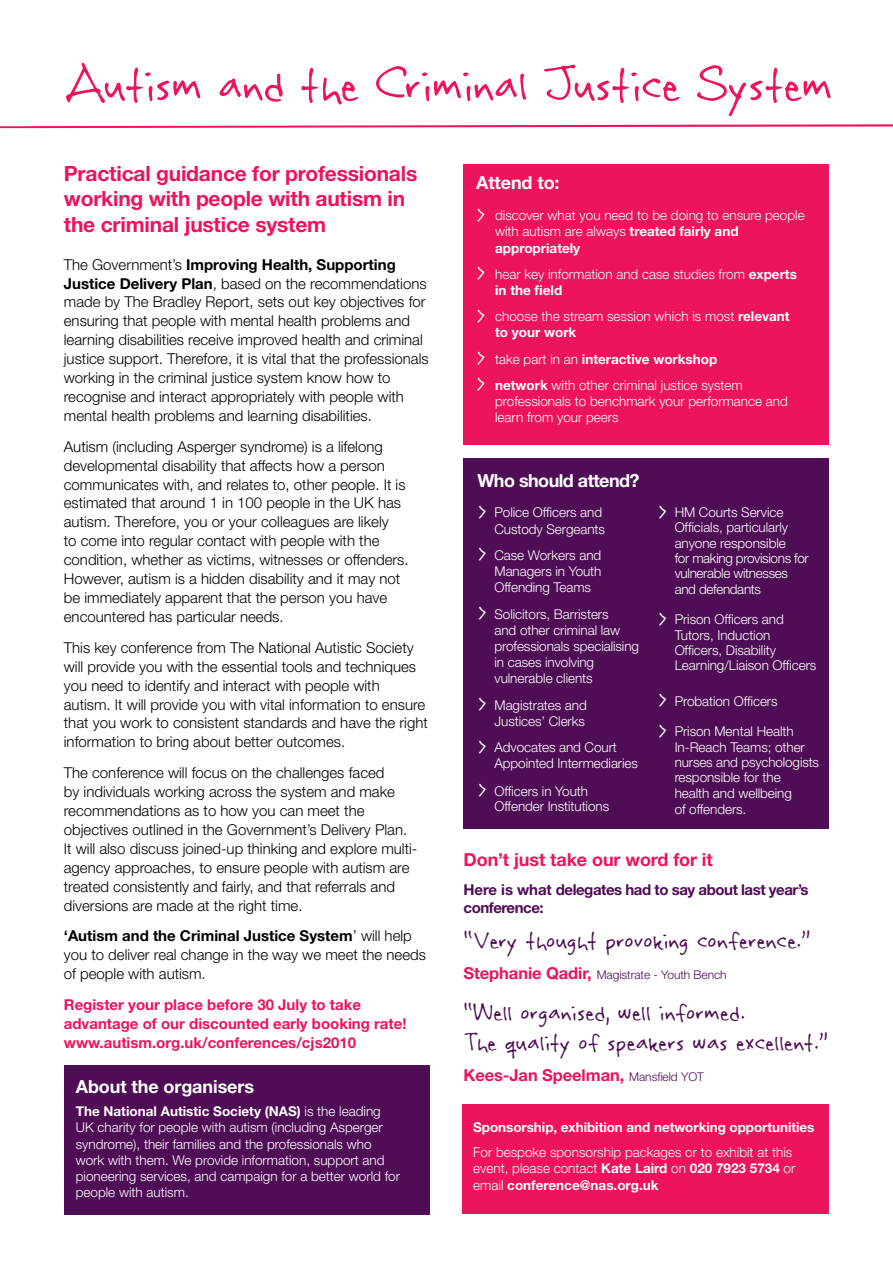
<style>
.page{position:relative;width:893px;height:1263px;background:#fff}
.page>*{position:absolute;margin:0;border:0;box-sizing:border-box;transform-origin:0 0}
.t1{font:58.95px "Rabiohead";letter-spacing:-.01em;color:#ed135d}
.t2{font:30px/30px "Rabiohead";letter-spacing:-.005em;color:#4f0d55}
.t3{font:700 21px/25.5px "Helvetica Neue";letter-spacing:-.01em;color:#ed135d}
.t4{font:700 18px "Helvetica Neue";letter-spacing:-.005em;color:#fff}
.t5{font:700 18px "Helvetica Neue";letter-spacing:-.005em;color:#ed135d}
.t6{font:700 18px "Helvetica Neue";letter-spacing:-.03em;color:#fff}
.t7{font:700 16.5px "Helvetica Neue";letter-spacing:-.005em;color:#ed135d}
.t8{font:300 15px/18.9px "Helvetica Neue";color:#000}
.t9{font:700 15px/18.8px "Helvetica Neue";color:#ed135d}
.t10{font:700 15px/18px "Helvetica Neue";letter-spacing:-.03em;color:#4f0d55}
.t11{font:300 13.5px/16.2px "Helvetica Neue";letter-spacing:-.005em;color:#fff}
.t12{font:300 13.5px/15.3px "Helvetica Neue";letter-spacing:-.025em;color:#fff}
.t13{font:700 13.5px "Helvetica Neue";letter-spacing:-.005em;color:#fff}
.t14{font:300 12px "Helvetica Neue";letter-spacing:-.005em;color:#4f0d55}
.s1{font-weight:700}
.s2{font-family:"Rabiohead";font-weight:400;font-size:25.5px}
.s3{font-weight:700;font-size:16.5px;color:#ed135d}
.s4{font-weight:300;font-size:12px;color:#4f0d55}
</style>
<div class="page">
<svg style="left:0;top:124px;width:893px;height:5px"></svg>
<div style="left:463px;top:164px;width:365px;height:281px;background:#ed135d"></div>
<div style="left:463px;top:458px;width:365px;height:371px;background:#4f0d55"></div>
<div style="left:463px;top:1104px;width:366px;height:110px;background:#ed135d"></div>
<div style="left:64px;top:1065px;width:365px;height:150px;background:#4f0d55"></div>
<h1 class="t1" style="left:64px;top:47px;width:770px">Autism and the Criminal Justice System</h1>
<h3 class="t3" style="left:64px;top:160px;width:355px">Practical guidance for professionals working with people with autism in the criminal justice system</h3>
<p class="t8" style="left:64px;top:255px;width:366px">The Government’s <span class="s1">Improving Health, Supporting Justice Delivery Plan</span>, based on the recommendations made by The Bradley Report, sets out key objectives for ensuring that people with mental health problems and learning disabilities receive improved health and criminal justice support. Therefore, it is vital that the professionals working in the criminal justice system know how to recognise and interact appropriately with people with mental health problems and learning disabilities.</p>
<p class="t8" style="left:64px;top:437px;width:346px">Autism (including Asperger syndrome) is a lifelong developmental disability that affects how a person communicates with, and relates to, other people. It is estimated that around 1 in 100 people in the UK has autism. Therefore, you or your colleagues are likely<br>to come into regular contact with people with the condition, whether as victims, witnesses or offenders.<br>However, autism is a hidden disability and it may not be immediately apparent that the person you have encountered has particular needs.</p>
<p class="t8" style="left:64px;top:638px;width:365px">This key conference from The National Autistic Society will provide you with the essential tools and techniques you need to identify and interact with people with autism. It will provide you with vital information to ensure that you work to consistent standards and have the right information to bring about better outcomes.</p>
<p class="t8" style="left:64px;top:763px;width:355px">The conference will focus on the challenges faced<br>by individuals working across the system and make recommendations as to how you can meet the objectives outlined in the Government’s Delivery Plan.<br>It will also discuss joined-up thinking and explore multi&shy;agency approaches, to ensure people with autism are treated consistently and fairly, and that referrals and diversions are made at the right time.</p>
<p class="t8" style="left:64px;top:926px;width:364px"><span class="s1">‘Autism and the Criminal Justice System</span>’ will help you to deliver real change in the way we meet the needs of people with autism.</p>
<p class="t9" style="left:64px;top:995px;width:344px">Register your place before 30 July to take advantage of our discounted early booking rate! www.autism.org.uk/conferences/cjs2010</p>
<p class="t4" style="left:76px;top:1075px;width:180px">About the organisers</p>
<p class="t11" style="left:76px;top:1103px;width:326px"><span class="s1">The National Autistic Society (NAS)</span> is the leading UK charity for people with autism (including Asperger syndrome), their families and the professionals who work with them. We provide information, support and pioneering services, and campaign for a better world for people with autism.</p>
<p class="t4" style="left:476px;top:172px;width:85px">Attend to:</p>
<p class="t11" style="left:495px;top:207px;width:311px;text-indent:-19px"><span class="s2">&gt;</span> discover what you need to be doing to ensure people with autism are always <span class="s1">treated fairly and appropriately</span></p>
<p class="t11" style="left:495px;top:266px;width:303px;text-indent:-19px"><span class="s2">&gt;</span> hear key information and case studies from <span class="s1">experts in the field</span></p>
<p class="t11" style="left:495px;top:308px;width:296px;text-indent:-19px"><span class="s2">&gt;</span> choose the stream session which is most <span class="s1">relevant to your work</span></p>
<p class="t11" style="left:476px;top:345px;width:268px;line-height:26.2px"><span class="s2">&gt;</span> take part in an <span class="s1">interactive workshop<br></span><span class="s2">&gt;</span> <span class="s1">network</span> with other criminal justice system</p>
<p class="t11" style="left:495px;top:393px;width:294px">professionals to benchmark your performance and learn from your peers</p>
<p class="t6" style="left:477px;top:469px;width:164px">Who should attend?</p>
<p class="t11" style="left:477px;top:504px;width:129px;text-align:right"><span class="s2">&gt;</span> Police Officers and<br>Custody Sergeants</p>
<p class="t11" style="left:494px;top:547px;width:108px;text-align:justify;text-indent:-17px"><span class="s2">&gt;</span> Case Workers and Managers in Youth Offending Teams</p>
<p class="t11" style="left:494px;top:605px;width:146px;text-indent:-17px"><span class="s2">&gt;</span> Solicitors, Barristers<br>and other criminal law professionals specialising in cases involving vulnerable clients</p>
<p class="t11" style="left:477px;top:696px;width:111px;text-align:right"><span class="s2">&gt;</span> Magistrates and<br>Justices’ Clerks</p>
<p class="t11" style="left:494px;top:739px;width:145px;text-indent:-17px"><span class="s2">&gt;</span> Advocates and Court<br>Appointed Intermediaries</p>
<p class="t11" style="left:494px;top:783px;width:116px;line-height:15.3px;text-indent:-17px"><span class="s2">&gt;</span> Officers in Youth<br>Offender Institutions</p>
<p class="t12" style="left:675px;top:504px;width:136px;text-indent:-17px"><span class="s2">&gt;</span> HM Courts Service<br>Officials, particularly anyone responsible<br>for making provisions for vulnerable witnesses and defendants</p>
<p class="t11" style="left:675px;top:611px;width:143px;line-height:15.3px;text-indent:-17px"><span class="s2">&gt;</span> Prison Officers and<br>Tutors, Induction<br>Officers, Disability<br>Learning/Liaison Officers</p>
<p class="t11" style="left:658px;top:692px;width:121px"><span class="s2">&gt;</span> Probation Officers</p>
<p class="t11" style="left:675px;top:723px;width:146px;line-height:15.5px;text-indent:-17px"><span class="s2">&gt;</span> Prison Mental Health<br>In-Reach Teams; other nurses and psychologists responsible for the<br>health and wellbeing<br>of offenders.</p>
<p class="t5" style="left:463px;top:848px;width:251px">Don’t just take our word for it</p>
<p class="t10" style="left:463px;top:880px;width:347px">Here is what delegates had to say about last year’s conference:</p>
<h2 class="t2" style="left:463px;top:924px;width:349px">“Very thought provoking conference.”</h2>
<p class="t14" style="left:463px;top:967px;width:265px"><span class="s3">Stephanie Qadir,</span> Magistrate - Youth Bench</p>
<h2 class="t2" style="left:463px;top:996px;width:366px">“Well organised, well informed.<br>The quality of speakers was excellent.”</h2>
<p class="t7" style="left:463px;top:1064px;width:242px">Kees-Jan Speelman, <span class="s4">Mansfield YOT</span></p>
<p class="t13" style="left:473px;top:1119px;width:343px">Sponsorship, exhibition and networking opportunities</p>
<p class="t11" style="left:473px;top:1144px;width:324px">For bespoke sponsorship packages or to exhibit at this event, please contact <span class="s1">Kate Laird</span> on <span class="s1">020 7923 5734</span> or email <span class="s1">conference@nas.org.uk</span></p>
</div>
